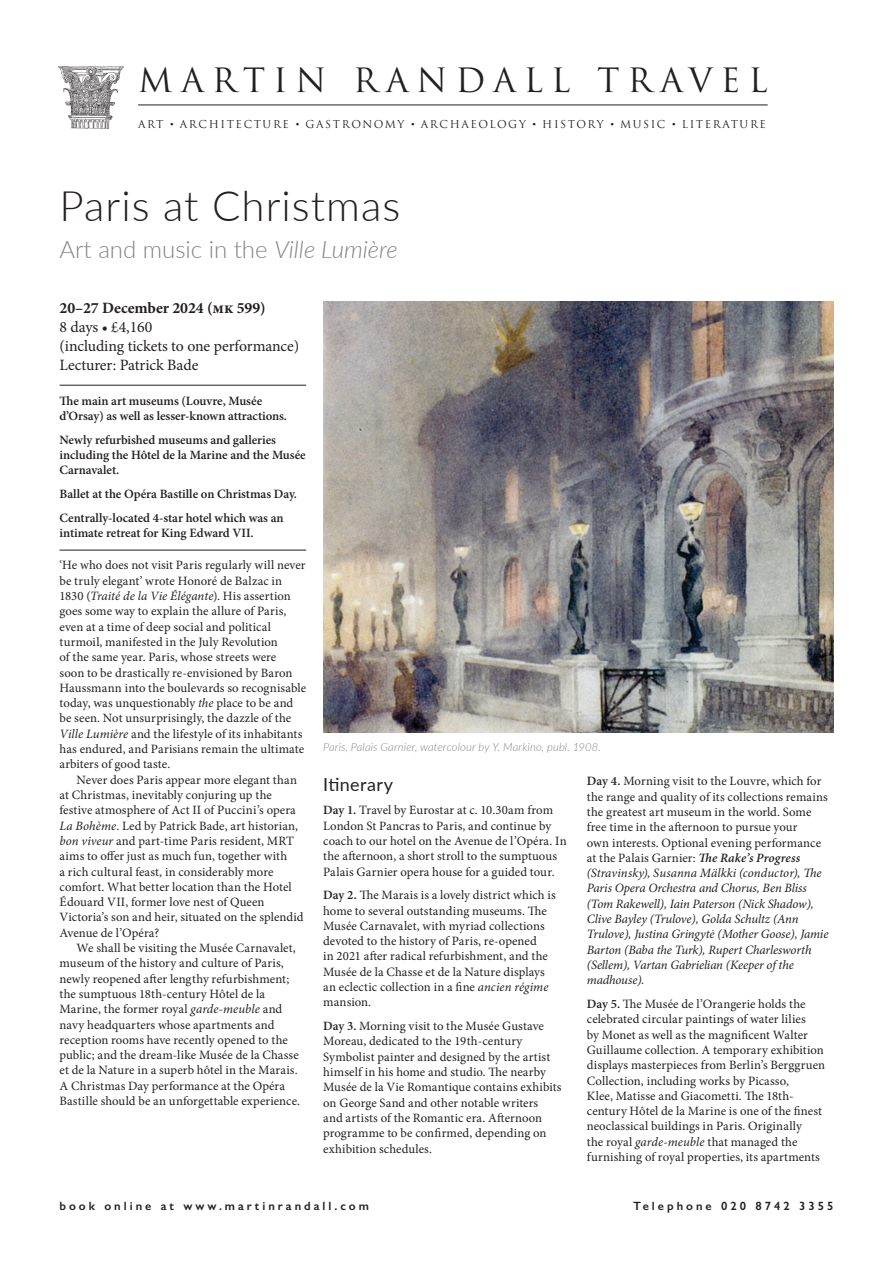
<style>
.page{position:relative;width:893px;height:1263px;background:#fff}
.page>*{position:absolute;margin:0;border:0;box-sizing:border-box;transform-origin:0 0}
.A1_A_tour_title{font:300 42px "Lato";letter-spacing:.025em;color:#231f20}
.MRT_header_22_5_Trajan{font:32.7px "Trajan Pro";letter-spacing:.245em;color:#231f20}
.A2_Tour_subtitle{font:300 24px "Lato";color:#808285}
.D3_Itinerary_heading{font:18px "Lato";letter-spacing:.02em;color:#231f20}
.B2_Dates_line_2_Min{font:15.75px "Minion Pro";letter-spacing:-.005em;color:#231f20}
.B1_Dates_line_1_bld_Min{font:700 15.75px "Minion Pro";letter-spacing:-.005em;color:#231f20}
.B3_Dates_line_3___4_Min{font:15.75px "Minion Pro";letter-spacing:-.005em;color:#231f20}
.D4_Itinerary{font:12.75px/15.3px "Minion Pro";letter-spacing:.005em;color:#231f20}
.D2_Introduction{font:12.75px/15.3px "Minion Pro";letter-spacing:.005em;color:#231f20}
.D1_Introduction_first_para{font:12.75px/15.3px "Minion Pro";letter-spacing:.01em;color:#231f20}
.D4_Itinerary-2{font:italic 12.75px/15.3px "Minion Pro";letter-spacing:-.01em;color:#231f20}
.C2_Highlights_no_rule{font:600 12.75px/15.3px "Minion Pro";letter-spacing:-.005em;color:#231f20}
.C1_Highlights_top_rule{font:600 12.75px/15.3px "Minion Pro";letter-spacing:-.005em;color:#231f20}
.C3_Highlights_bottom_rule{font:600 12.75px/15.3px "Minion Pro";letter-spacing:-.005em;color:#231f20}
.t1{font:600 12px "Gill Sans";letter-spacing:.25em;color:#231f20}
.Illustration_caption{font:italic 300 11.25px "Lato";letter-spacing:.015em;color:#808285}
.MRT_subtitle_8_Trajan{font:10.65px "Trajan Pro";letter-spacing:.15em;color:#231f20}
.s1{font-family:"Adobe Caslon Pro"}
.s2{font-style:italic}
.s3{font-weight:600}
.s4{font-weight:600;font-style:normal}
.s5{font-style:normal}
</style>
<div class="page">
<img style="left:58px;top:66px;width:66px;height:63px">
<hr style="left:138px;top:105px;width:630px;height:1px;background:#231f20">
<hr style="left:60px;top:385px;width:246px;height:1px;background:#231f20">
<hr style="left:60px;top:550px;width:246px;height:1px;background:#231f20">
<img style="left:323px;top:302px;width:510px;height:430px">
<p class="MRT_header_22_5_Trajan" style="left:138px;top:59px;width:631px">MARTIN RANDALL TRAVEL</p>
<p class="MRT_subtitle_8_Trajan" style="left:138px;top:117px;width:629px">ART <span class="s1">•</span> ARCHITECTURE <span class="s1">•</span> GASTRONOMY <span class="s1">•</span> ARCHAEOLOGY <span class="s1">•</span> HISTORY <span class="s1">•</span> MUSIC <span class="s1">•</span> LITERATURE</p>
<p class="A1_A_tour_title" style="left:60px;top:177px;width:342px">Paris at Christmas</p>
<p class="A2_Tour_subtitle" style="left:60px;top:233px;width:340px">Art and music in the <span class="s2">Ville Lumière</span></p>
<p class="B1_Dates_line_1_bld_Min" style="left:60px;top:297px;width:208px">20–27 December 2024 (mk 599)</p>
<p class="B2_Dates_line_2_Min" style="left:60px;top:317px;width:94px">8 days • £4,160</p>
<p class="B2_Dates_line_2_Min" style="left:60px;top:336px;width:241px">(including tickets to one performance)</p>
<p class="B3_Dates_line_3___4_Min" style="left:60px;top:354px;width:140px">Lecturer: Patrick Bade</p>
<p class="C1_Highlights_top_rule" style="left:60px;top:393px;width:229px">The main art museums (Louvre, Musée d’Orsay) as well as lesser-known attractions.</p>
<p class="C2_Highlights_no_rule" style="left:60px;top:432px;width:248px">Newly refurbished museums and galleries including the Hôtel de la Marine and the Musée<br>Carnavalet.</p>
<p class="C2_Highlights_no_rule" style="left:60px;top:486px;width:239px">Ballet at the Opéra Bastille on Christmas Day.</p>
<p class="C3_Highlights_bottom_rule" style="left:60px;top:510px;width:225px">Centrally-located 4-star hotel which was an intimate retreat for King Edward VII.</p>
<p class="D1_Introduction_first_para" style="left:60px;top:558px;width:248px">‘He who does not visit Paris regularly will never be truly elegant’ wrote Honoré de Balzac in 1830 (<span class="s2">Traité de la Vie Élégante</span>). His assertion goes some way to explain the allure of Paris, even at a time of deep social and political turmoil, manifested in the July Revolution<br>of the same year. Paris, whose streets were<br>soon to be drastically re-envisioned by Baron Haussmann into the boulevards so recognisable today, was unquestionably <span class="s2">the</span> place to be and be seen. Not unsurprisingly, the dazzle of the <span class="s2">Ville Lumière</span> and the lifestyle of its inhabitants has endured, and Parisians remain the ultimate arbiters of good taste.</p>
<p class="D2_Introduction" style="left:60px;top:772px;width:245px;text-indent:17px">Never does Paris appear more elegant than at Christmas, inevitably conjuring up the festive atmosphere of Act II of Puccini’s opera <span class="s2">La Bohème</span>. Led by Patrick Bade, art historian, <span class="s2">bon viveur</span> and part-time Paris resident, MRT aims to offer just as much fun, together with<br>a rich cultural feast, in considerably more comfort. What better location than the Hotel Édouard VII, former love nest of Queen Victoria’s son and heir, situated on the splendid Avenue de l’Opéra?</p>
<p class="D2_Introduction" style="left:60px;top:940px;width:242px;text-indent:17px">We shall be visiting the Musée Carnavalet, museum of the history and culture of Paris, newly reopened after lengthy refurbishment; the sumptuous 18th-century Hôtel de la Marine, the former royal <span class="s2">garde-meuble</span> and navy headquarters whose apartments and reception rooms have recently opened to the public; and the dream-like Musée de la Chasse et de la Nature in a superb hôtel in the Marais.<br>A Christmas Day performance at the Opéra Bastille should be an unforgettable experience.</p>
<p class="Illustration_caption" style="left:323px;top:739px;width:279px">Paris, Palais Garnier, watercolour by Y. Markino, publ. 1908.</p>
<p class="D3_Itinerary_heading" style="left:323px;top:771px;width:72px">Itinerary</p>
<p class="D4_Itinerary" style="left:323px;top:803px;width:245px"><span class="s3">Day 1.</span> Travel by Eurostar at c. 10.30am from London St Pancras to Paris, and continue by coach to our hotel on the Avenue de l’Opéra. In the afternoon, a short stroll to the sumptuous Palais Garnier opera house for a guided tour.</p>
<p class="D4_Itinerary" style="left:323px;top:887px;width:234px"><span class="s3">Day 2.</span> The Marais is a lovely district which is home to several outstanding museums. The Musée Carnavalet, with myriad collections devoted to the history of Paris, re-opened<br>in 2021 after radical refurbishment, and the Musée de la Chasse et de la Nature displays an eclectic collection in a fine <span class="s2">ancien régime </span>mansion.</p>
<p class="D4_Itinerary" style="left:323px;top:1018px;width:240px"><span class="s3">Day 3.</span> Morning visit to the Musée Gustave Moreau, dedicated to the 19th-century Symbolist painter and designed by the artist himself in his home and studio. The nearby Musée de la Vie Romantique contains exhibits on George Sand and other notable writers<br>and artists of the Romantic era. Afternoon programme to be confirmed, depending on exhibition schedules.</p>
<p class="D4_Itinerary-2" style="left:587px;top:774px;width:243px"><span class="s4">Day 4.</span> <span class="s5">Morning visit to the Louvre, which for the range and quality of its collections remains the greatest art museum in the world. Some free time in the afternoon to pursue your<br>own interests. Optional evening performance at the Palais Garnier:</span> <span class="s3">The Rake’s Progress </span>(Stravinsky), Susanna Mälkki (conductor), The Paris Opera Orchestra and Chorus, Ben Bliss (Tom Rakewell), Iain Paterson (Nick Shadow), Clive Bayley (Trulove), Golda Schultz (Ann Trulove), Justina Gringytė (Mother Goose), Jamie Barton (Baba the Turk), Rupert Charlesworth (Sellem), Vartan Gabrielian (Keeper of the madhouse).</p>
<p class="D4_Itinerary" style="left:587px;top:996px;width:240px"><span class="s3">Day 5.</span> The Musée de l’Orangerie holds the celebrated circular paintings of water lilies<br>by Monet as well as the magnificent Walter Guillaume collection. A temporary exhibition displays masterpieces from Berlin’s Berggruen Collection, including works by Picasso,<br>Klee, Matisse and Giacometti. The 18th&shy;century Hôtel de la Marine is one of the finest neoclassical buildings in Paris. Originally<br>the royal <span class="s2">garde-meuble</span> that managed the furnishing of royal properties, its apartments</p>
<p class="t1" style="left:60px;top:1199px;width:311px">book online at www.martinrandall.com</p>
<p class="t1" style="left:633px;top:1199px;width:202px">Telephone 020 8742 3355</p>
</div>
